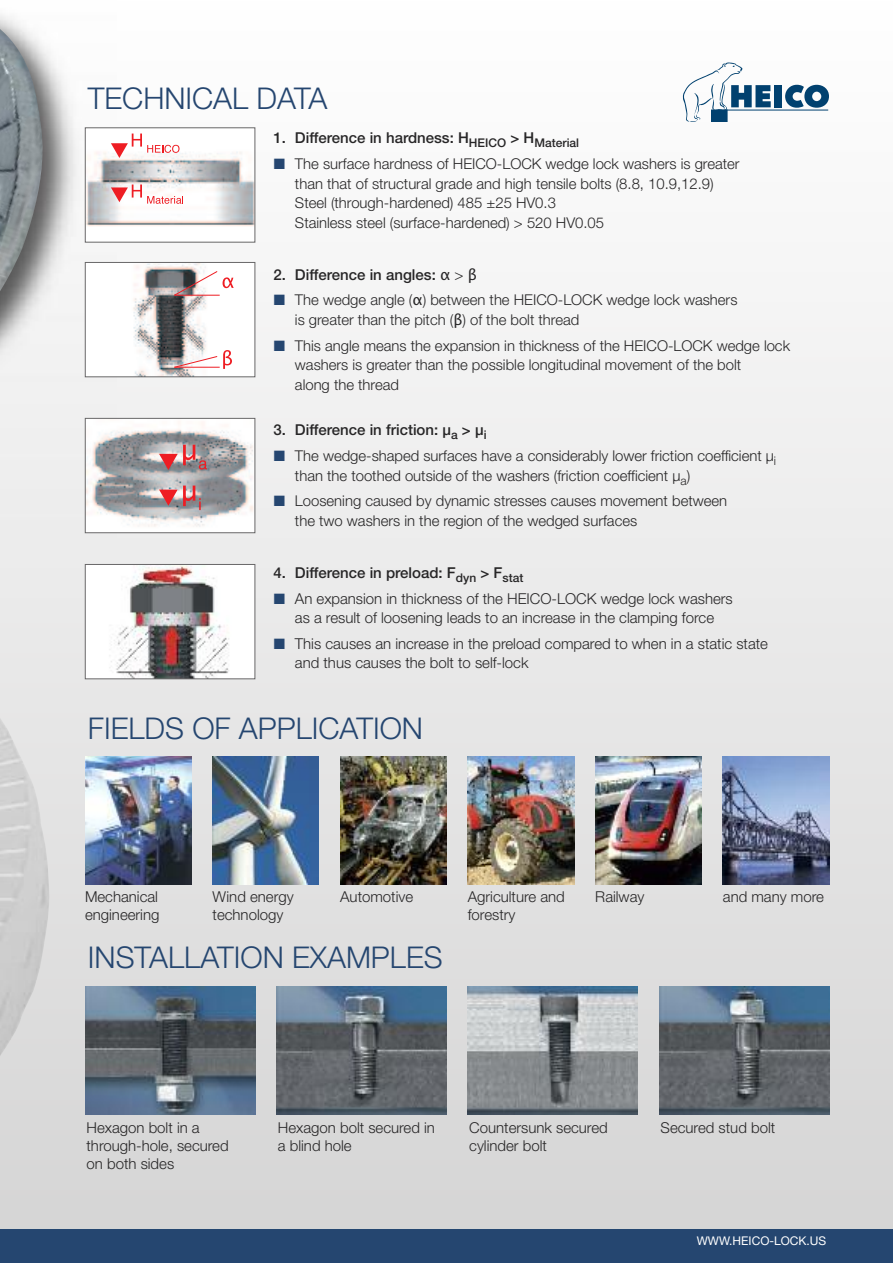
<style>
.page{position:relative;width:893px;height:1263px;background:#fff}
.page>*{position:absolute;margin:0;border:0;box-sizing:border-box;transform-origin:0 0}
.t1{font:300 30px "Helvetica Neue";color:#254670}
.t2{font:300 15px/18px "Helvetica Neue";color:#272627}
.t3{font:500 15px "Helvetica Neue";color:#272627}
.t4{font:300 14.85px/19.5px "Helvetica Neue";color:#272627}
.t5{font:12px "Helvetica Neue";color:#fff}
.s1{color:#254670}
.s2{font-family:"Lucida Grande";font-weight:400}
.s3{font-weight:300}
.s4{font-size:15px}
</style>
<div class="page">
<div style="left:0;top:0;width:893px;height:1263px;background:linear-gradient(to bottom,#fff,#d1d1d2)"></div>
<img style="left:0;top:717px;width:50px;height:340px">
<img style="left:0;top:0;width:117px;height:544px">
<img style="left:0;top:17px;width:52px;height:286px">
<div style="left:0;top:1229px;width:893px;height:34px;background:#254670"></div>
<img style="left:276px;top:986px;width:170px;height:128px">
<img style="left:85px;top:986px;width:170px;height:128px">
<img style="left:468px;top:986px;width:170px;height:128px">
<img style="left:659px;top:986px;width:170px;height:128px">
<img style="left:85px;top:757px;width:106px;height:127px">
<img style="left:340px;top:757px;width:106px;height:127px">
<img style="left:595px;top:757px;width:107px;height:127px">
<img style="left:213px;top:757px;width:106px;height:127px">
<img style="left:468px;top:757px;width:106px;height:127px">
<img style="left:723px;top:757px;width:106px;height:127px">
<hr style="left:724px;top:110px;width:104px;height:1px;background:#01416f">
<svg style="left:683px;top:62px;width:88px;height:60px"></svg>
<div style="left:774px;top:85px;width:8px;height:22px;background:#01416f"></div>
<svg style="left:785px;top:85px;width:44px;height:23px"></svg>
<img style="left:87px;top:130px;width:166px;height:110px">
<svg style="left:111px;top:134px;width:68px;height:24px"></svg>
<svg style="left:111px;top:184px;width:72px;height:20px"></svg>
<img style="left:87px;top:264px;width:166px;height:111px">
<svg style="left:174px;top:271px;width:60px;height:25px"></svg>
<svg style="left:174px;top:350px;width:58px;height:19px"></svg>
<div style="left:85px;top:262px;width:170px;height:115px;border:1px solid #686768"></div>
<img style="left:87px;top:420px;width:166px;height:111px">
<svg style="left:159px;top:445px;width:48px;height:25px"></svg>
<svg style="left:159px;top:486px;width:42px;height:24px"></svg>
<div style="left:85px;top:418px;width:170px;height:115px;border:1px solid #686768"></div>
<img style="left:87px;top:566px;width:166px;height:111px">
<div style="left:85px;top:564px;width:170px;height:115px;border:1px solid #686768"></div>
<h1 class="t1" style="left:88px;top:88px;width:241px">TECHNICAL DATA</h1>
<p class="t3" style="left:274px;top:129px;width:307px">1. Difference in hardness: H<sub>HEICO</sub> &gt; H<sub>Material</sub></p>
<p class="t4" style="left:295px;top:156px;width:446px;text-indent:-21px"><span class="s1">■</span> The surface hardness of HEICO-LOCK wedge lock washers is greater than that of structural grade and high tensile bolts (8.8, 10.9,12.9)<br>Steel (through-hardened) 485 ±25 HV0.3<br>Stainless steel (surface-hardened) &gt; 520 HV0.05</p>
<p class="t3" style="left:274px;top:265px;width:205px">2. Difference in angles: <span class="s2">α</span> <span class="s3">&gt;</span> <span class="s2">β</span></p>
<p class="t4" style="left:295px;top:292px;width:444px;text-indent:-21px"><span class="s1">■</span> The wedge angle (<span class="s2">α</span>) between the HEICO-LOCK wedge lock washers is greater than the pitch (<span class="s2">β</span>) of the bolt thread</p>
<p class="t4" style="left:295px;top:337px;width:497px;text-indent:-21px"><span class="s1">■</span> This angle means the expansion in thickness of the HEICO-LOCK wedge lock washers is greater than the possible longitudinal movement of the bolt<br>along the thread</p>
<p class="t3" style="left:274px;top:421px;width:214px">3. Difference in friction: µ<sub>a</sub> &gt; µ<sub>i</sub></p>
<p class="t4" style="left:295px;top:447px;width:483px;text-indent:-21px"><span class="s1">■</span> The wedge-shaped surfaces have a considerably lower friction coefficient <span class="s4">µ</span><sub>i </sub>than the toothed outside of the washers (friction coefficient <span class="s4">µ</span><sub>a</sub>)</p>
<p class="t4" style="left:295px;top:493px;width:434px;text-indent:-21px"><span class="s1">■</span> Loosening caused by dynamic stresses causes movement between the two washers in the region of the wedged surfaces</p>
<p class="t3" style="left:274px;top:563px;width:251px">4. Difference in preload: F<sub>dyn</sub> &gt; F<sub>stat</sub></p>
<p class="t2" style="left:274px;top:590px;width:461px;line-height:19.5px;text-align:center"><span class="s1">■</span> An expansion in thickness of the HEICO-LOCK wedge lock washers as a result of loosening leads to an increase in the clamping force</p>
<p class="t2" style="left:295px;top:635px;width:475px;line-height:19.5px;text-indent:-21px"><span class="s1">■</span> This causes an increase in the preload compared to when in a static state and thus causes the bolt to self-lock</p>
<h1 class="t1" style="left:88px;top:717px;width:337px">FIELDS OF APPLICATION</h1>
<p class="t2" style="left:85px;top:889px;width:76px">Mechanical engineering</p>
<p class="t2" style="left:213px;top:889px;width:83px">Wind energy</p>
<p class="t2" style="left:340px;top:889px;width:74px">Automotive</p>
<p class="t2" style="left:595px;top:889px;width:51px">Railway</p>
<p class="t2" style="left:468px;top:889px;width:99px">Agriculture and forestry</p>
<p class="t2" style="left:723px;top:889px;width:103px">and many more</p>
<p class="t2" style="left:213px;top:907px;width:72px">technology</p>
<h1 class="t1" style="left:88px;top:947px;width:356px">INSTALLATION EXAMPLES</h1>
<p class="t2" style="left:87px;top:1120px;width:144px">Hexagon bolt in a through-hole, secured on both sides</p>
<p class="t2" style="left:469px;top:1120px;width:140px">Countersunk secured cylinder bolt</p>
<p class="t2" style="left:278px;top:1120px;width:159px">Hexagon bolt secured in</p>
<p class="t2" style="left:661px;top:1120px;width:116px">Secured stud bolt</p>
<p class="t2" style="left:278px;top:1138px;width:75px">a blind hole</p>
<p class="t5" style="left:697px;top:1236px;width:131px">WWW.HEICO-LOCK.US</p>
</div>
